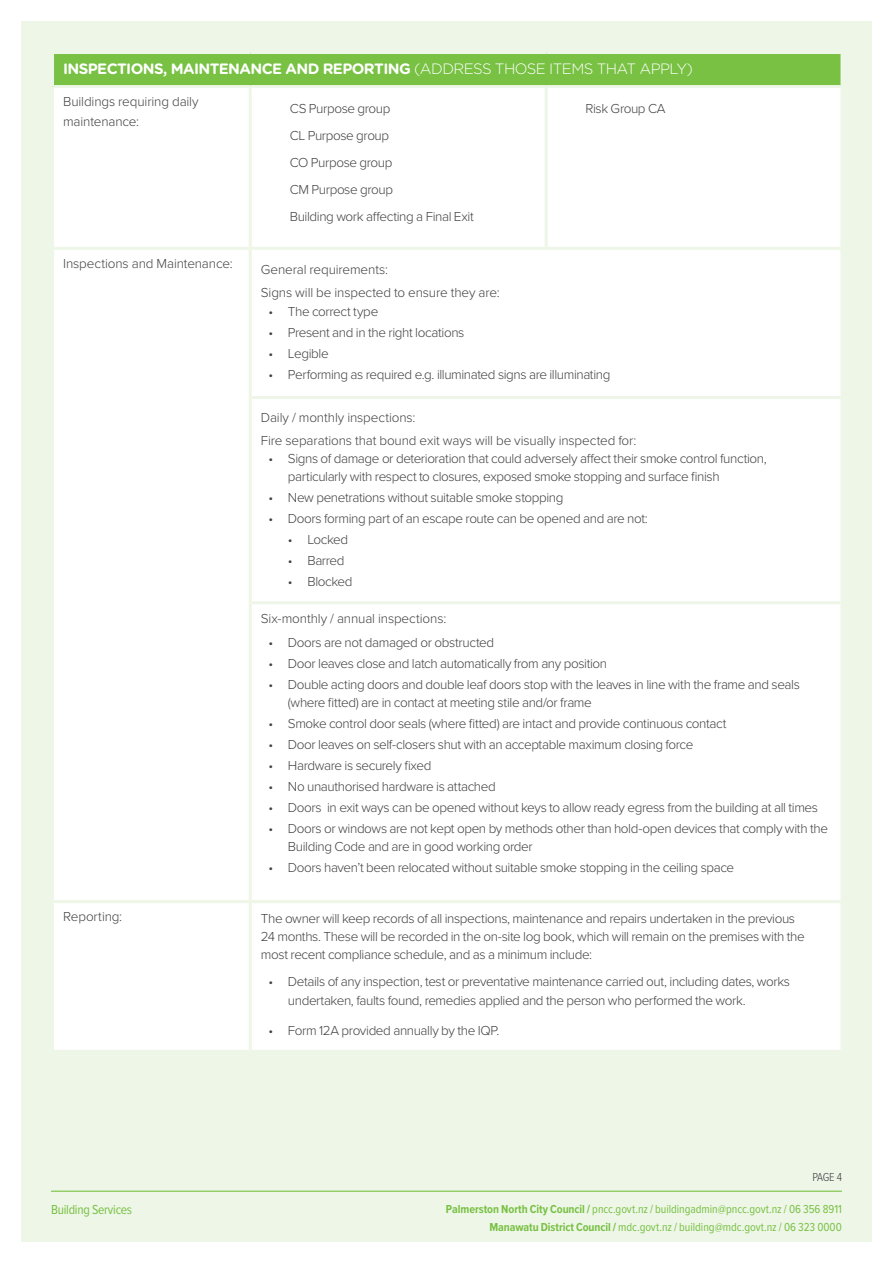
<style>
.page{position:relative;width:893px;height:1263px;background:#fff}
.page>*{position:absolute;margin:0;border:0;box-sizing:border-box;transform-origin:0 0}
.t1{font:700 15px "Gotham Rounded";letter-spacing:-.04em;color:#fff}
.t2{font:300 13.5px/18px "Proxima Nova";letter-spacing:-.03em;color:#414042}
.t3{font:300 13.5px/22.5px "Proxima Nova";letter-spacing:-.01em;color:#414042}
.t4{font:13.5px "Proxima Nova Cond";letter-spacing:-.02em;color:#78c143}
.t5{font:12px/17.5px "Proxima Nova Cond";letter-spacing:-.005em;color:#78c143;text-align:right}
.t6{font:300 12px "Proxima Nova Cond";color:#414042}
.s1{font-weight:300}
.s2{font-weight:700}
</style>
<div class="page">
<div style="left:21px;top:21px;width:851px;height:1221px;background:#eef6e8"></div>
<hr style="left:51px;top:1190px;width:791px;height:2px;background:#78c143">
<div style="left:53px;top:53px;width:789px;height:34px;background:#78c143"></div>
<div style="left:54px;top:88px;width:786px;height:962px;background:#fff"></div>
<hr style="left:545px;top:88px;width:3px;height:159px;background:#eef6e8">
<hr style="left:250px;top:247px;width:296px;height:3px;background:#eef6e8">
<hr style="left:546px;top:247px;width:297px;height:3px;background:#eef6e8">
<hr style="left:252px;top:396px;width:294px;height:3px;background:#eef6e8">
<hr style="left:546px;top:396px;width:297px;height:3px;background:#eef6e8">
<hr style="left:252px;top:601px;width:294px;height:3px;background:#eef6e8">
<hr style="left:546px;top:601px;width:297px;height:3px;background:#eef6e8">
<hr style="left:249px;top:903px;width:3px;height:147px;background:#eef6e8">
<hr style="left:249px;top:88px;width:3px;height:159px;background:#eef6e8">
<hr style="left:54px;top:247px;width:196px;height:3px;background:#eef6e8">
<hr style="left:249px;top:250px;width:3px;height:148px;background:#eef6e8">
<hr style="left:249px;top:398px;width:3px;height:205px;background:#eef6e8">
<hr style="left:249px;top:603px;width:3px;height:297px;background:#eef6e8">
<hr style="left:54px;top:900px;width:196px;height:3px;background:#eef6e8">
<hr style="left:250px;top:900px;width:296px;height:3px;background:#eef6e8">
<hr style="left:546px;top:900px;width:297px;height:3px;background:#eef6e8">
<hr style="left:51px;top:54px;width:3px;height:33px;background:#eef6e8">
<hr style="left:840px;top:54px;width:3px;height:31px;background:#eef6e8">
<hr style="left:54px;top:85px;width:196px;height:3px;background:#eef6e8">
<hr style="left:250px;top:85px;width:296px;height:3px;background:#eef6e8">
<hr style="left:546px;top:85px;width:297px;height:3px;background:#eef6e8">
<hr style="left:51px;top:51px;width:199px;height:3px;background:#eef6e8">
<hr style="left:250px;top:51px;width:296px;height:3px;background:#eef6e8">
<hr style="left:546px;top:51px;width:297px;height:3px;background:#eef6e8">
<p class="t1" style="left:63px;top:57px;width:631px">INSPECTIONS, MAINTENANCE AND REPORTING <span class="s1">(ADDRESS THOSE ITEMS THAT APPLY)</span></p>
<p class="t3" style="left:63px;top:91px;width:137px;line-height:19.5px">Buildings requiring daily maintenance:</p>
<p class="t2" style="left:290px;top:94px;width:186px;line-height:27px">CS Purpose group<br>CL Purpose group<br>CO Purpose group<br>CM Purpose group<br>Building work affecting a Final Exit</p>
<p class="t2" style="left:586px;top:98px;width:82px">Risk Group CA</p>
<p class="t3" style="left:63px;top:252px;width:171px">Inspections and Maintenance:</p>
<p class="t3" style="left:261px;top:258px;width:240px">General requirements:<br>Signs will be inspected to ensure they are:</p>
<p class="t2" style="left:268px;top:302px;width:111px">• The correct type</p>
<p class="t2" style="left:268px;top:323px;width:198px">• Present and in the right locations</p>
<p class="t2" style="left:268px;top:344px;width:62px">• Legible</p>
<p class="t2" style="left:268px;top:365px;width:344px">• Performing as required e.g. illuminated signs are illuminating</p>
<p class="t3" style="left:261px;top:406px;width:377px">Daily / monthly inspections:<br>Fire separations that bound exit ways will be visually inspected for:</p>
<p class="t2" style="left:288px;top:448px;width:480px;text-indent:-19px">• Signs of damage or deterioration that could adversely affect their smoke control function, particularly with respect to closures, exposed smoke stopping and surface finish</p>
<p class="t2" style="left:268px;top:487px;width:297px">• New penetrations without suitable smoke stopping</p>
<p class="t2" style="left:268px;top:508px;width:381px">• Doors forming part of an escape route can be opened and are not:</p>
<p class="t2" style="left:288px;top:529px;width:62px">• Locked</p>
<p class="t2" style="left:288px;top:550px;width:58px">• Barred</p>
<p class="t2" style="left:288px;top:572px;width:66px">• Blocked</p>
<p class="t3" style="left:261px;top:606px;width:187px">Six-monthly / annual inspections:</p>
<p class="t2" style="left:268px;top:632px;width:227px">• Doors are not damaged or obstructed</p>
<p class="t2" style="left:268px;top:653px;width:340px">• Door leaves close and latch automatically from any position</p>
<p class="t2" style="left:288px;top:674px;width:513px;text-indent:-19px">• Double acting doors and double leaf doors stop with the leaves in line with the frame and seals (where fitted) are in contact at meeting stile and/or frame</p>
<p class="t2" style="left:268px;top:713px;width:460px">• Smoke control door seals (where fitted) are intact and provide continuous contact</p>
<p class="t2" style="left:268px;top:734px;width:426px">• Door leaves on self-closers shut with an acceptable maximum closing force</p>
<p class="t2" style="left:268px;top:755px;width:164px">• Hardware is securely fixed</p>
<p class="t2" style="left:268px;top:776px;width:229px">• No unauthorised hardware is attached</p>
<p class="t2" style="left:268px;top:797px;width:551px">• Doors in exit ways can be opened without keys to allow ready egress from the building at all times</p>
<p class="t2" style="left:288px;top:818px;width:542px;text-indent:-19px">• Doors or windows are not kept open by methods other than hold-open devices that comply with the<br>Building Code and are in good working order</p>
<p class="t2" style="left:268px;top:857px;width:467px">• Doors haven’t been relocated without suitable smoke stopping in the ceiling space</p>
<p class="t3" style="left:63px;top:905px;width:61px">Reporting:</p>
<p class="t2" style="left:261px;top:908px;width:545px">The owner will keep records of all inspections, maintenance and repairs undertaken in the previous<br>24 months. These will be recorded in the on-site log book, which will remain on the premises with the most recent compliance schedule, and as a minimum include:</p>
<p class="t2" style="left:288px;top:971px;width:504px;line-height:19.5px;text-indent:-19px">• Details of any inspection, test or preventative maintenance carried out, including dates, works undertaken, faults found, remedies applied and the person who performed the work.</p>
<p class="t2" style="left:268px;top:1021px;width:233px">• Form 12A provided annually by the IQP.</p>
<p class="t4" style="left:51px;top:1200px;width:83px">Building Services</p>
<p class="t6" style="left:812px;top:1168px;width:31px">PAGE 4</p>
<p class="t5" style="left:446px;top:1200px;width:398px"><span class="s2">Palmerston North City Council /</span> pncc.govt.nz / buildingadmin@pncc.govt.nz / 06 356 8911<br><span class="s2">Manawatu District Council /</span> mdc.govt.nz / building@mdc.govt.nz / 06 323 0000</p>
</div>
